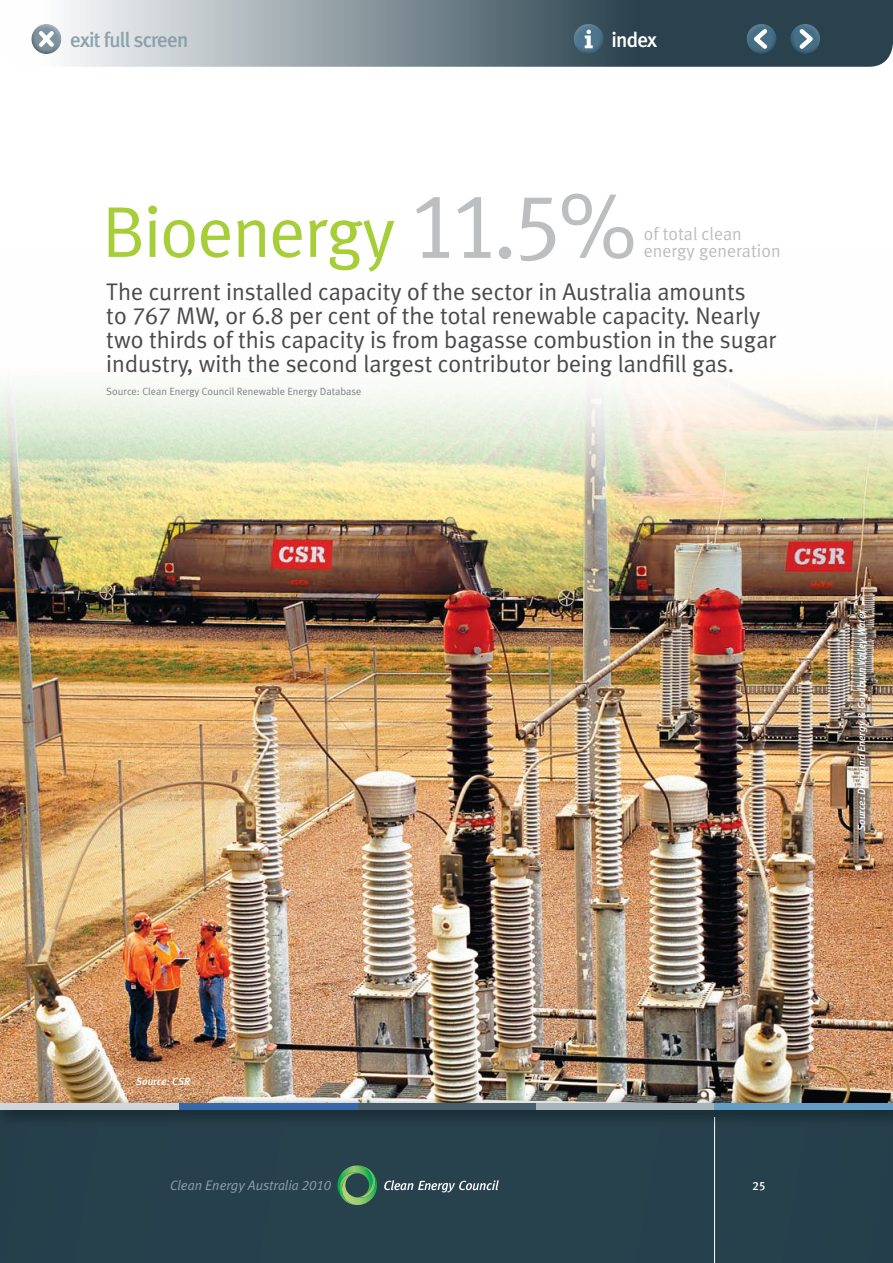
<style>
.page{position:relative;width:893px;height:1263px;background:#fff}
.page>*{position:absolute;margin:0;border:0;box-sizing:border-box;transform-origin:0 0}
.t1{font:93px "Meta Plus Normal Caps";color:#bcbec0}
.t2{font:72px "Meta Plus Normal";letter-spacing:-.02em;color:#a6ce39}
.t3{font:24px/24px "Meta Plus Normal";color:#4a4a4d}
.t4{font:500 21px "Meta Plus";letter-spacing:-.04em;color:#849aa5}
.t5{font:500 21px "Meta Plus";letter-spacing:-.04em;color:#fff}
.t6{font:18px/16.5px "Meta Plus Normal";color:#bcbec0}
.t7{font:italic 13.8px "Meta Plus Normal";color:#8ea0aa}
.t8{font:12px "Meta Plus Medium Caps";color:#fff}
.t9{font:italic 500 10.5px "Meta Plus";color:#fff}
.t10{font:10.5px "Meta Plus Normal";color:#808285}
.s1{font-family:"Meta Plus Normal Caps"}
</style>
<div class="page">
<img style="left:0;top:382px;width:893px;height:713px">
<div style="left:0;top:1110px;width:893px;height:153px;background:#26414d"></div>
<svg style="left:337px;top:1165px;width:162px;height:40px"></svg>
<hr style="left:714px;top:1117px;width:1px;height:146px;background:#fff">
<div style="left:0;top:1095px;width:893px;height:31px;background:#000;opacity:.6"></div>
<div style="left:357px;top:1103px;width:179px;height:7px;background:#455e6b"></div>
<div style="left:536px;top:1103px;width:178px;height:7px;background:#a7b4bc"></div>
<div style="left:714px;top:1103px;width:179px;height:7px;background:#639dc2"></div>
<div style="left:0;top:1103px;width:179px;height:7px;background:#cfd7dd"></div>
<div style="left:179px;top:1103px;width:178px;height:7px;background:#3768a9"></div>
<svg style="left:64px;top:0;width:829px;height:67px;background:#74848c"></svg>
<div style="left:745px;top:22px;width:32px;height:25px;background:#fff;opacity:.75"></div>
<div style="left:745px;top:26px;width:33px;height:29px;background:#000;opacity:.75"></div>
<svg style="left:749px;top:25px;width:22px;height:28px"></svg>
<div style="left:790px;top:22px;width:32px;height:25px;background:#fff;opacity:.75"></div>
<div style="left:789px;top:26px;width:33px;height:29px;background:#000;opacity:.75"></div>
<svg style="left:795px;top:25px;width:22px;height:28px"></svg>
<div style="left:31px;top:22px;width:32px;height:25px;background:#fff;opacity:.75"></div>
<div style="left:30px;top:26px;width:33px;height:29px;background:#000;opacity:.75"></div>
<svg style="left:35px;top:27px;width:23px;height:24px"></svg>
<div style="left:572px;top:22px;width:32px;height:25px;background:#fff;opacity:.75"></div>
<div style="left:572px;top:26px;width:33px;height:29px;background:#000;opacity:.75"></div>
<svg style="left:585px;top:30px;width:8px;height:18px"></svg>
<p class="t4" style="left:70px;top:28px;width:120px">exit full screen</p>
<p class="t5" style="left:612px;top:28px;width:47px">index</p>
<h1 class="t1" style="left:409px;top:172px;width:229px">11.5%</h1>
<h2 class="t2" style="left:102px;top:190px;width:295px">Bioenergy</h2>
<p class="t3" style="left:106px;top:279px;width:672px">The current installed capacity of the sector in Australia amounts<br>to <span class="s1">767</span> MW, or <span class="s1">6</span>.<span class="s1">8</span> per cent of the total renewable capacity. Nearly two thirds of this capacity is from bagasse combustion in the sugar industry, with the second largest contributor being landfill gas.</p>
<p class="t10" style="left:106px;top:385px;width:257px">Source: Clean Energy Council Renewable Energy Database</p>
<p class="t6" style="left:644px;top:226px;width:138px">of total clean energy generation</p>
<p class="t9" style="left:855px;top:831px;width:223px;rotate:-90deg">Source: Diamond Energy &amp; Goulburn Valley Water</p>
<p class="t9" style="left:136px;top:1075px;width:56px">Source: CSR</p>
<p class="t7" style="left:170px;top:1177px;width:163px">Clean Energy Australia <span class="s1">2010</span></p>
<p class="t8" style="left:753px;top:1179px;width:14px">25</p>
</div>
